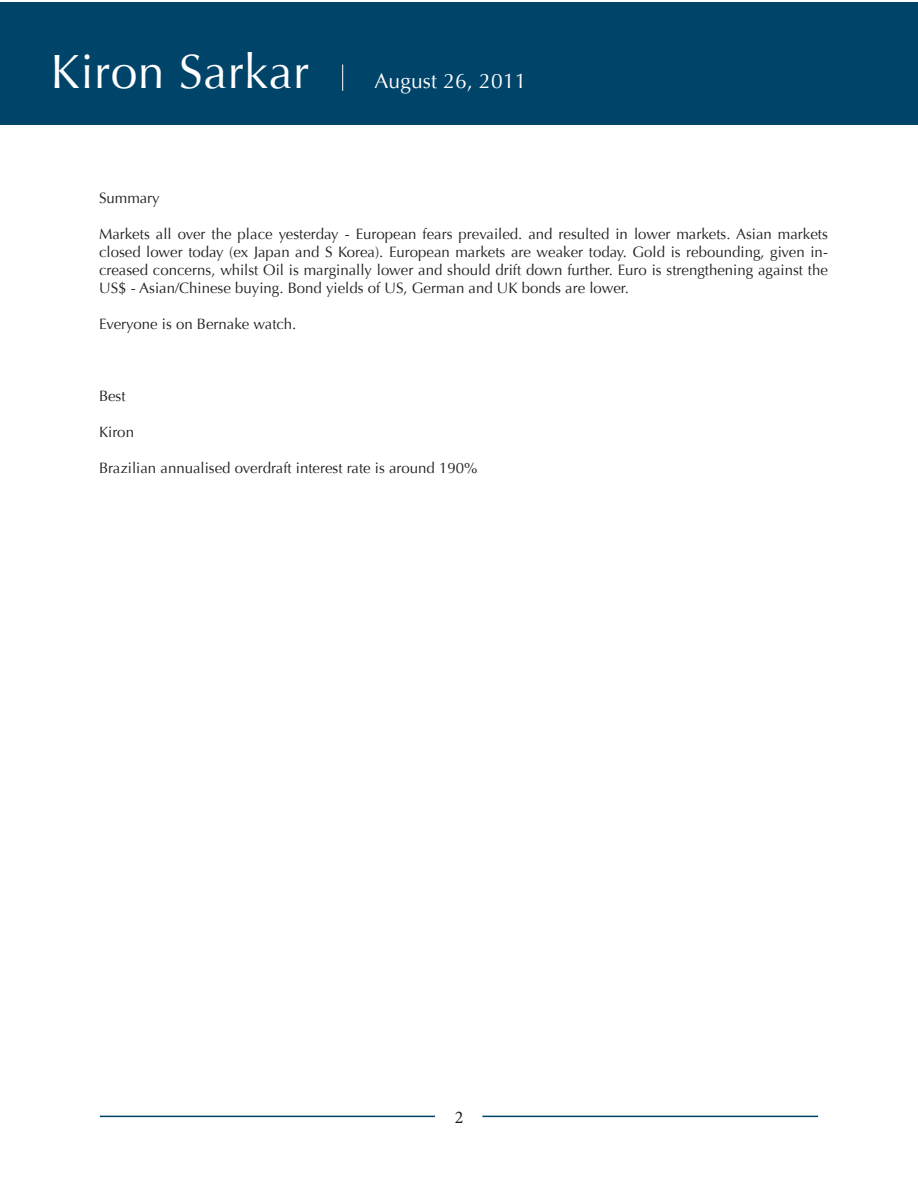
<style>
.page{position:relative;width:918px;height:1188px;background:#fff}
.page>*{position:absolute;margin:0;border:0;box-sizing:border-box;transform-origin:0 0}
.t1{font:48px "Optima";letter-spacing:.01em;color:#fff}
.t2{font:21px "Optima";letter-spacing:.01em;color:#fff}
.t3{font:18px "Minion Pro";color:#231f20}
.t4{font:15px/18px "Optima";color:#231f20;text-align:justify}
</style>
<div class="page">
<div style="left:0;top:2px;width:918px;height:123px;background:#00446a"></div>
<svg style="left:342px;top:65px;width:1px;height:26px"></svg>
<hr style="left:100px;top:1116px;width:335px;height:1px;background:#00446a">
<hr style="left:482px;top:1116px;width:336px;height:1px;background:#00446a">
<p class="t1" style="left:51px;top:44px;width:260px">Kiron Sarkar</p>
<p class="t2" style="left:375px;top:69px;width:153px">August 26, 2011</p>
<p class="t4" style="left:99px;top:189px;width:62px">Summary</p>
<p class="t4" style="left:99px;top:225px;width:730px">Markets all over the place yesterday - European fears prevailed. and resulted in lower markets. Asian markets closed lower today (ex Japan and S Korea). European markets are weaker today. Gold is rebounding, given in&shy;creased concerns, whilst Oil is marginally lower and should drift down further. Euro is strengthening against the US$ - Asian/Chinese buying. Bond yields of US, German and UK bonds are lower.</p>
<p class="t4" style="left:99px;top:315px;width:199px">Everyone is on Bernake watch.</p>
<p class="t4" style="left:99px;top:387px;width:28px">Best</p>
<p class="t4" style="left:99px;top:423px;width:37px">Kiron</p>
<p class="t4" style="left:99px;top:459px;width:380px">Brazilian annualised overdraft interest rate is around 190%</p>
<p class="t3" style="left:455px;top:1105px;width:10px">2</p>
</div>
